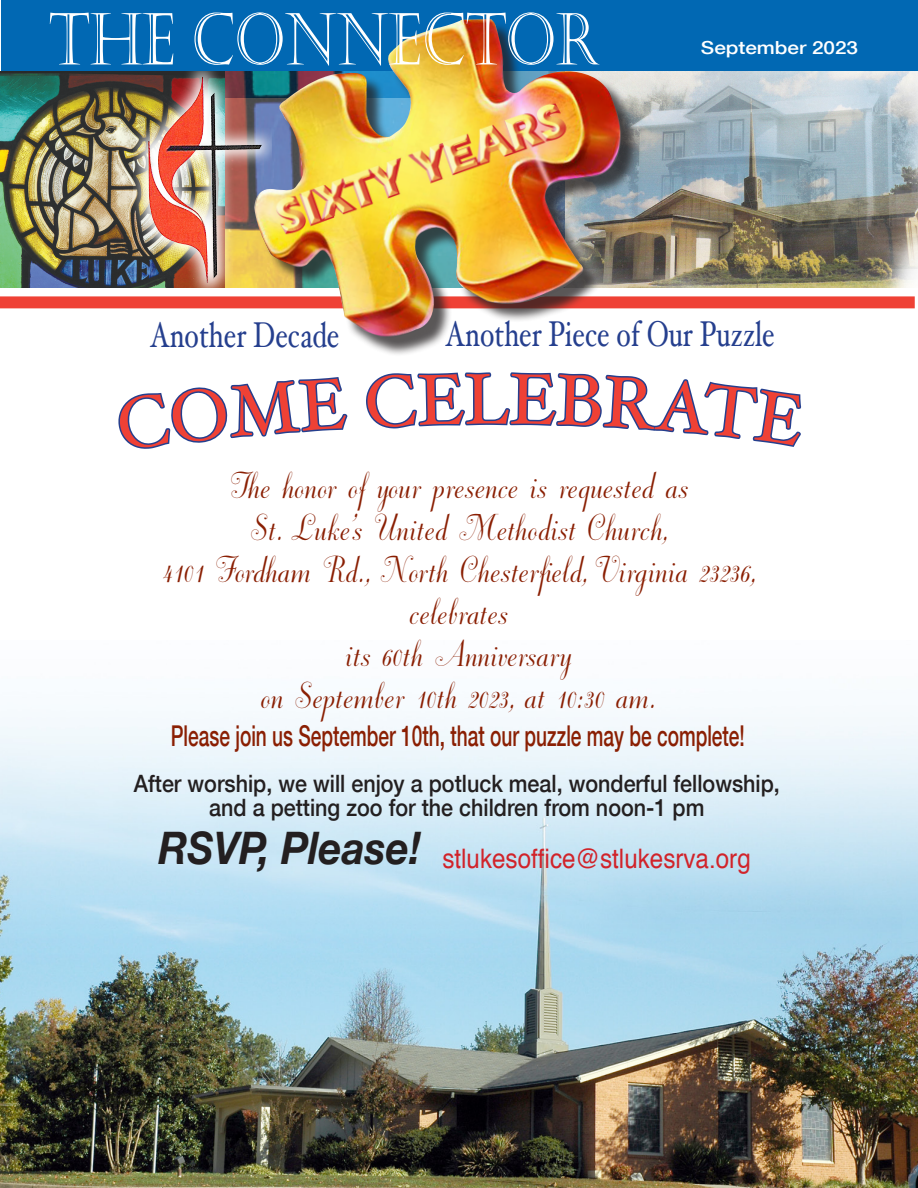
<style>
.page{position:relative;width:918px;height:1188px;background:#fff}
.page>*{position:absolute;margin:0;border:0;box-sizing:border-box;transform-origin:0 0}
.t1{font:71.7px "Castellar";color:#fff;scale:.8 1}
.t2{font:71.7px "Hoefler Text";color:#ef4135}
.t3{font:44.85px "Dorchester Script";color:#8a1f03}
.t4{font:italic 700 44.85px "Helvetica Neue";color:#231f20;scale:.9 1}
.t5{font:35.85px "Hoefler Text";color:#253f8e;scale:.75 1}
.t6{font:500 28.65px "Helvetica Neue";color:#8a1f03;scale:.67 1}
.t7{font:26.85px "Helvetica";color:#d1232a;scale:.9 1}
.t8{font:500 23.85px "Helvetica Neue";color:#231f20;scale:.9 1}
.t9{font:500 18px "Helvetica Neue";color:#fff;scale:1.15 1}
</style>
<div class="page">
<div style="left:0;top:296px;width:915px;height:12px;background:#ef4135"></div>
<div style="left:1px;top:0;width:917px;height:97px;background:#0168b3"></div>
<img style="left:0;top:715px;width:918px;height:473px">
<img style="left:805px;top:71px;width:113px;height:216px">
<img style="left:0;top:71px;width:134px;height:216px">
<img style="left:134px;top:71px;width:120px;height:216px">
<img style="left:148px;top:77px;width:106px;height:207px">
<img style="left:254px;top:19px;width:209px;height:325px">
<img style="left:463px;top:19px;width:49px;height:1169px">
<svg style="left:118px;top:377px;width:230px;height:72px"></svg>
<svg style="left:366px;top:371px;width:101px;height:327px"></svg>
<img style="left:508px;top:19px;width:297px;height:792px">
<p class="t1" style="left:49px;top:2px;width:690px">THE CONNECTOR</p>
<p class="t9" style="left:701px;top:33px;width:138px">September 2023</p>
<p class="t5" style="left:150px;top:313px;width:254px">Another Decade</p>
<p class="t5" style="left:446px;top:313px;width:440px">Another Piece of Our Puzzle</p>
<p class="t2" style="left:465px;top:357px;width:46px">L</p>
<p class="t3" style="left:228px;top:463px;width:461px">The honor of your presence is requested as</p>
<p class="t3" style="left:250px;top:505px;width:421px">St. Luke’s United Methodist Church,</p>
<p class="t3" style="left:162px;top:547px;width:597px">4101 Fordham Rd., North Chesterfield, Virginia 23236,</p>
<p class="t3" style="left:408px;top:589px;width:100px">celebrates</p>
<p class="t3" style="left:345px;top:631px;width:228px">its 60th Anniversary</p>
<p class="t3" style="left:260px;top:672px;width:397px">on September 10th 2023, at 10:30 am.</p>
<p class="t6" style="left:171px;top:713px;width:858px">Please join us September 10th, that our puzzle may be complete!</p>
<p class="t8" style="left:134px;top:764px;width:720px">After worship, we will enjoy a potluck meal, wonderful fellowship,</p>
<p class="t8" style="left:209px;top:789px;width:552px">and a petting zoo for the children from noon-1 pm</p>
<p class="t4" style="left:158px;top:813px;width:293px">RSVP, Please!</p>
<p class="t7" style="left:442px;top:838px;width:344px">stlukesoffice@stlukesrva.org</p>
</div>
